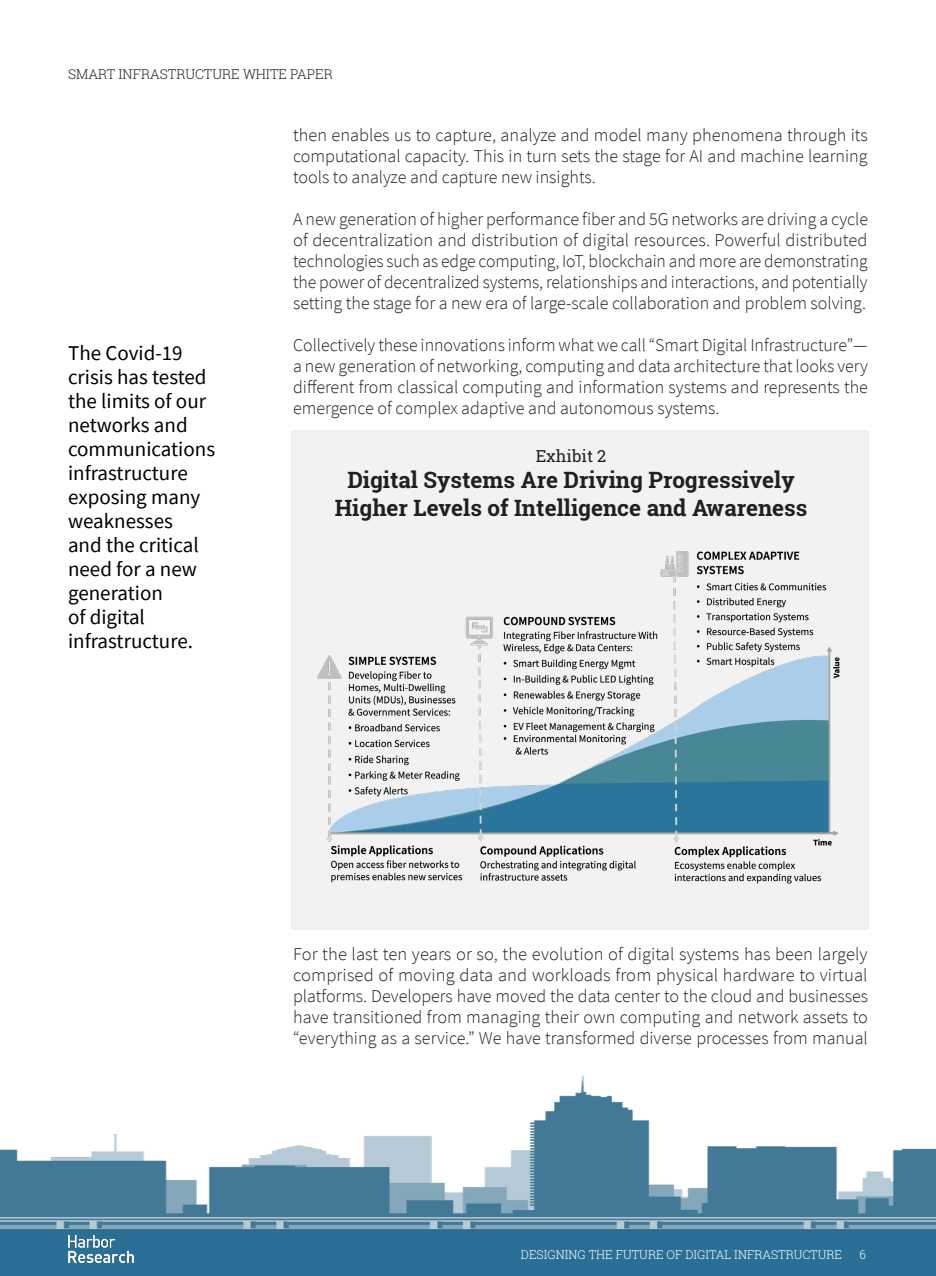
<style>
.page{position:relative;width:936px;height:1276px;background:#fff}
.page>*{position:absolute;margin:0;border:0;box-sizing:border-box;transform-origin:0 0}
.t1{font:700 22.5px/28.5px "Roboto Slab";color:#231f20;text-align:center}
.t2{font:21px/24px "Source Sans Pro";color:#000}
.Medium_Title__12pt{font:300 18px/21px "Source Sans Pro";color:#231f20;text-align:justify}
.t3{font:16.5px "Roboto Slab";color:#231f20}
.t4{font:300 13.5px "Roboto Slab";color:#231f20}
.t5{font:300 12px "Roboto Slab";color:#fff}
</style>
<div class="page">
<img style="left:0;top:1075px;width:935px;height:201px">
<img style="left:68px;top:1235px;width:66px;height:27px">
<img style="left:307px;top:545px;width:539px;height:345px">
<p class="t4" style="left:68px;top:65px;width:266px">SMART INFRASTRUCTURE WHITE PAPER</p>
<p class="t2" style="left:68px;top:340px;width:148px">The Covid-19 crisis has tested the limits of our networks and communications infrastructure exposing many weaknesses<br>and the critical need for a new generation<br>of digital infrastructure.</p>
<p class="Medium_Title__12pt" style="left:293px;top:125px;width:576px">then enables us to capture, analyze and model many phenomena through its computational capacity. This in turn sets the stage for AI and machine learning tools to analyze and capture new insights.</p>
<p class="Medium_Title__12pt" style="left:293px;top:209px;width:576px">A new generation of higher performance fiber and 5G networks are driving a cycle of decentralization and distribution of digital resources. Powerful distributed technologies such as edge computing, IoT, blockchain and more are demonstrating the power of decentralized systems, relationships and interactions, and potentially setting the stage for a new era of large-scale collaboration and problem solving.</p>
<p class="Medium_Title__12pt" style="left:293px;top:335px;width:576px">Collectively these innovations inform what we call “Smart Digital Infrastructure”— a new generation of networking, computing and data architecture that looks very different from classical computing and information systems and represents the emergence of complex adaptive and autonomous systems.</p>
<p class="t3" style="left:535px;top:445px;width:72px">Exhibit 2</p>
<p class="t1" style="left:334px;top:465px;width:474px">Digital Systems Are Driving Progressively<br>Higher Levels of Intelligence and Awareness</p>
<p class="Medium_Title__12pt" style="left:293px;top:944px;width:576px">For the last ten years or so, the evolution of digital systems has been largely comprised of moving data and workloads from physical hardware to virtual platforms. Developers have moved the data center to the cloud and businesses have transitioned from managing their own computing and network assets to “everything as a service.” We have transformed diverse processes from manual</p>
<p class="t5" style="left:521px;top:1246px;width:323px">DESIGNING THE FUTURE OF DIGITAL INFRASTRUCTURE</p>
<p class="t5" style="left:859px;top:1246px;width:8px">6</p>
</div>
